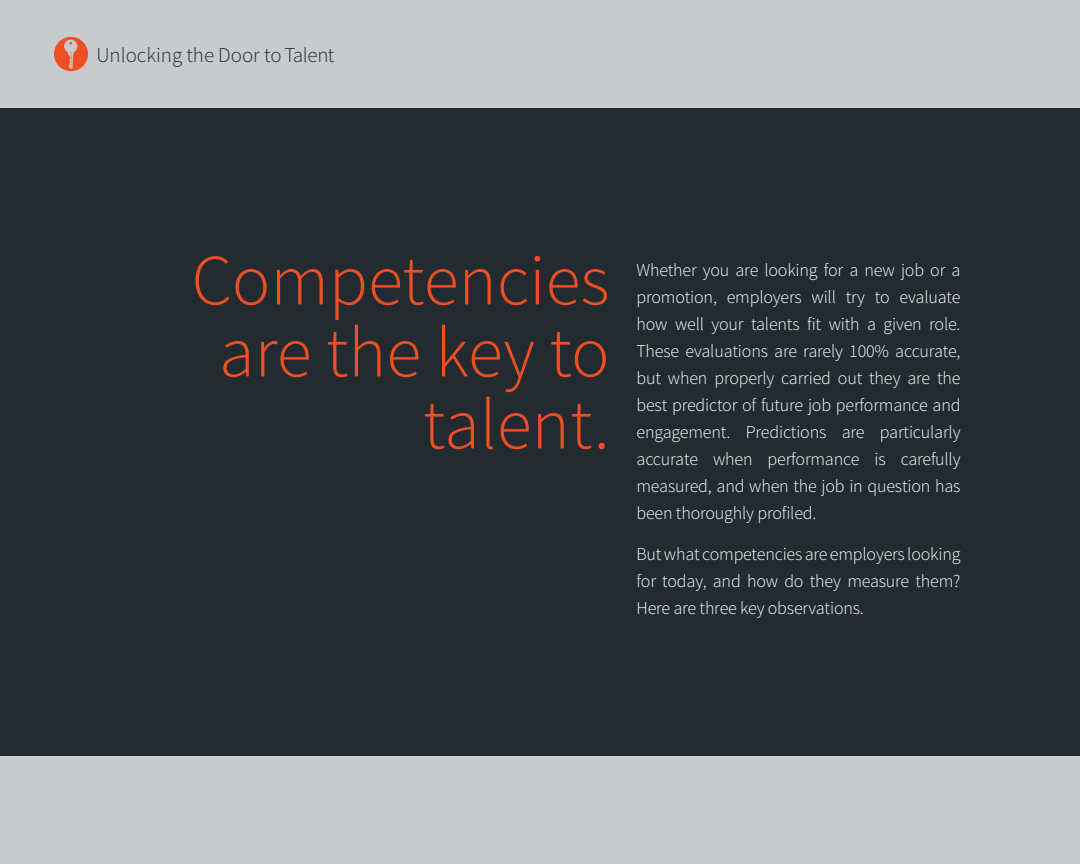
<style>
.page{position:relative;width:1080px;height:864px;background:#232b30}
.page>*{position:absolute;margin:0;border:0;box-sizing:border-box;transform-origin:0 0}
.t1{font:300 72px/72px "Source Sans Pro";color:#f04e23;text-align:right}
.t2{font:300 21px "Source Sans Pro";color:#232b30}
.t3{font:300 18px/27px "Source Sans Pro";letter-spacing:-.01em;color:#fff;text-align:justify}
</style>
<div class="page">
<div style="left:0;top:0;width:1080px;height:108px;background:#c8cacb"></div>
<div style="left:0;top:756px;width:1080px;height:108px;background:#c8cacb"></div>
<svg style="left:54px;top:37px;width:34px;height:34px"></svg>
<p class="t2" style="left:96px;top:42px;width:240px">Unlocking the Door to Talent</p>
<p class="t1" style="left:192px;top:245px;width:419px">Competencies are the key to talent.</p>
<p class="t3" style="left:637px;top:257px;width:326px">Whether you are looking for a new job or a promotion, employers will try to evaluate how well your talents fit with a given role.<br>These evaluations are rarely 100% accurate, but when properly carried out they are the best predictor of future job performance and engagement. Predictions are particularly accurate when performance is carefully measured, and when the job in question has been thoroughly profiled.</p>
<p class="t3" style="left:637px;top:540px;width:325px">But what competencies are employers looking for today, and how do they measure them?<br>Here are three key observations.</p>
</div>
